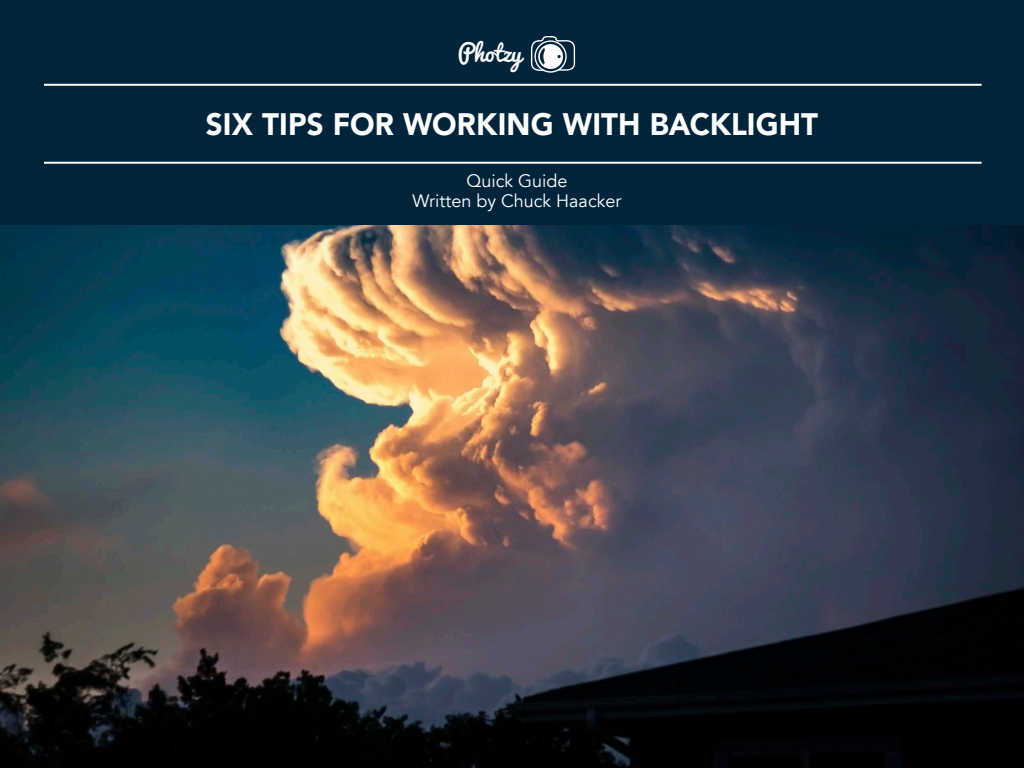
<style>
.page{position:relative;width:1024px;height:768px;background:#fff}
.page>*{position:absolute;margin:0;border:0;box-sizing:border-box;transform-origin:0 0}
.t1{font:900 31px "Avenir LT";letter-spacing:.005em;color:#fff;scale:.95 1}
.t2{font:22.6px "Pacifico";color:#fff}
.t3{font:18px/20px "Avenir LT";color:#fff;text-align:center}
</style>
<div class="page">
<img style="left:1px;top:225px;width:1023px;height:543px">
<div style="left:0;top:0;width:1024px;height:225px;background:#00243a"></div>
<hr style="left:44px;top:84px;width:938px;height:2px;background:#fff">
<hr style="left:44px;top:162px;width:938px;height:2px;background:#fff">
<svg style="left:531px;top:36px;width:44px;height:37px"></svg>
<p class="t2" style="left:458px;top:41px;width:65px">Photzy</p>
<h1 class="t1" style="left:206px;top:106px;width:646px">SIX TIPS FOR WORKING WITH BACKLIGHT</h1>
<p class="t3" style="left:413px;top:171px;width:210px">Quick Guide<br>Written by Chuck Haacker</p>
</div>
